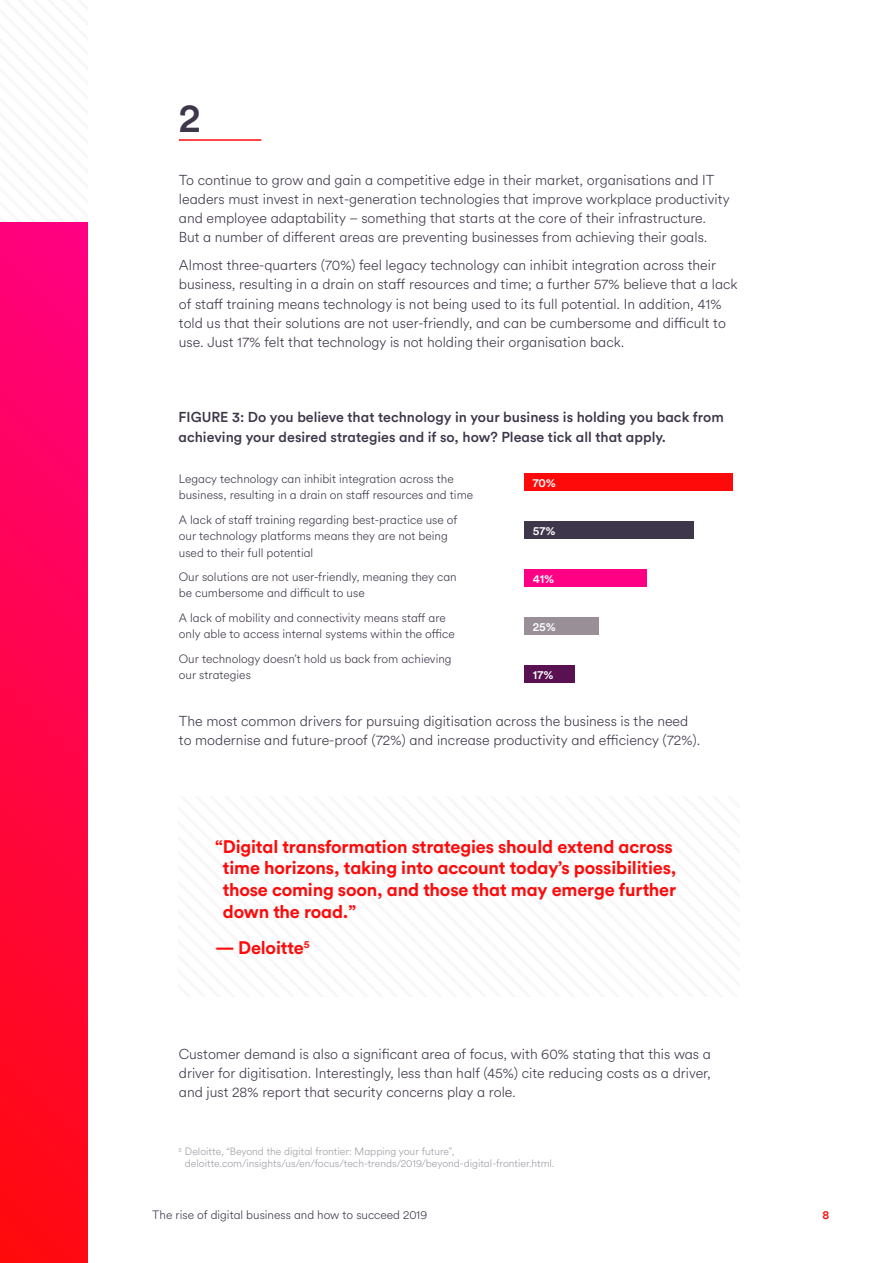
<style>
.page{position:relative;width:893px;height:1263px;background:#fff}
.page>*{position:absolute;margin:0;border:0;box-sizing:border-box;transform-origin:0 0}
.t1{font:500 40.5px "VM Circular Natter";color:#3e364a}
.t2{font:700 18px/21.6px "VM Circular Shout";letter-spacing:-.01em;color:#ff0a0a}
.t3{font:300 14.25px/19.2px "VM Circular Whisper";color:#3e364a}
.t4{font:500 14.25px/19.2px "VM Circular Natter";color:#3e364a}
.t5{font:300 12px/16.2px "VM Circular Whisper";color:#3e364a}
.t6{font:500 12px "VM Circular Natter";color:#fff}
.t7{font:500 12px "VM Circular Natter";color:#ff0a0a}
.t8{font:300 10.5px/12px "VM Circular Whisper";color:#9f9ba4}
</style>
<div class="page">
<div style="left:0;top:222px;width:88px;height:1041px;background:linear-gradient(to bottom,#ff0080,#ff0a0f)"></div>
<hr style="left:179px;top:139px;width:82px;height:2px;background:#ff0a0a">
<div style="left:524px;top:473px;width:209px;height:17px;background:#ff0a0a"></div>
<div style="left:524px;top:521px;width:170px;height:17px;background:#3e364a"></div>
<div style="left:524px;top:569px;width:122px;height:17px;background:#ff0085"></div>
<div style="left:524px;top:617px;width:75px;height:17px;background:#988f97"></div>
<div style="left:524px;top:665px;width:51px;height:17px;background:#591152"></div>
<h1 class="t1" style="left:179px;top:90px;width:23px">2</h1>
<p class="t3" style="left:179px;top:169px;width:552px">To continue to grow and gain a competitive edge in their market, organisations and IT leaders must invest in next-generation technologies that improve workplace productivity and employee adaptability – something that starts at the core of their infrastructure.<br>But a number of different areas are preventing businesses from achieving their goals.</p>
<p class="t3" style="left:179px;top:255px;width:560px">Almost three-quarters (70%) feel legacy technology can inhibit integration across their business, resulting in a drain on staff resources and time; a further 57% believe that a lack of staff training means technology is not being used to its full potential. In addition, 41% told us that their solutions are not user-friendly, and can be cumbersome and difficult to use. Just 17% felt that technology is not holding their organisation back.</p>
<p class="t4" style="left:179px;top:407px;width:547px">FIGURE 3: Do you believe that technology in your business is holding you back from achieving your desired strategies and if so, how? Please tick all that apply.</p>
<p class="t5" style="left:179px;top:470px;width:296px">Legacy technology can inhibit integration across the business, resulting in a drain on staff resources and time</p>
<p class="t5" style="left:179px;top:511px;width:280px">A lack of staff training regarding best-practice use of our technology platforms means they are not being used to their full potential</p>
<p class="t5" style="left:179px;top:568px;width:279px">Our solutions are not user-friendly, meaning they can be cumbersome and difficult to use</p>
<p class="t5" style="left:179px;top:609px;width:277px">A lack of mobility and connectivity means staff are only able to access internal systems within the office</p>
<p class="t5" style="left:179px;top:650px;width:274px">Our technology doesn’t hold us back from achieving our strategies</p>
<p class="t6" style="left:533px;top:474px;width:24px">70%</p>
<p class="t6" style="left:533px;top:522px;width:24px">57%</p>
<p class="t6" style="left:533px;top:570px;width:23px">41%</p>
<p class="t6" style="left:533px;top:618px;width:25px">25%</p>
<p class="t6" style="left:533px;top:666px;width:22px">17%</p>
<p class="t3" style="left:179px;top:711px;width:523px">The most common drivers for pursuing digitisation across the business is the need to modernise and future-proof (72%) and increase productivity and efficiency (72%).</p>
<p class="t2" style="left:223px;top:835px;width:455px;text-indent:-8px">“Digital transformation strategies should extend across time horizons, taking into account today’s possibilities, those coming soon, and those that may emerge further down the road.”</p>
<p class="t2" style="left:215px;top:936px;width:96px">— Deloitte<sup>5</sup></p>
<p class="t3" style="left:179px;top:1043px;width:533px;text-align:justify">Customer demand is also a significant area of focus, with 60% stating that this was a driver for digitisation. Interestingly, less than half (45%) cite reducing costs as a driver, and just 28% report that security concerns play a role.</p>
<p class="t8" style="left:185px;top:1145px;width:371px;text-indent:-6px"><sup>5</sup> Deloitte, “Beyond the digital frontier: Mapping your future”, deloitte.com/insights/us/en/focus/tech-trends/2019/beyond-digital-frontier.html.</p>
<p class="t5" style="left:152px;top:1206px;width:277px">The rise of digital business and how to succeed 2019</p>
<p class="t7" style="left:822px;top:1206px;width:8px">8</p>
</div>
